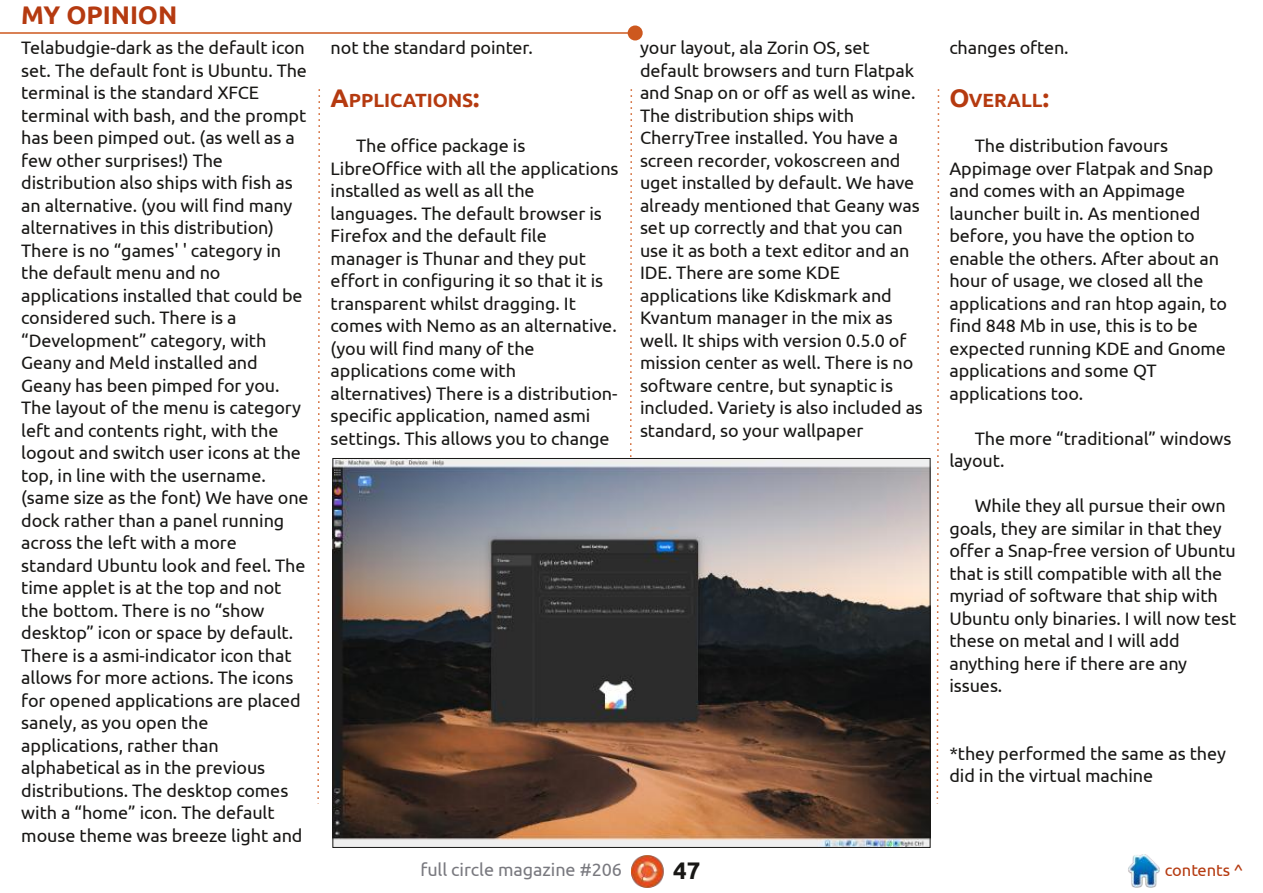
<style>
.page{position:relative;width:1263px;height:893px;background:#fff}
.page>*{position:absolute;margin:0;border:0;box-sizing:border-box;transform-origin:0 0}
.t1{font:700 25.5px "Ubuntu";letter-spacing:-.005em;color:#b53a10}
.t2{font:700 24px "Ubuntu";color:#181715}
.t3{font:700 19.2px "Ubuntu";letter-spacing:-.005em;color:#b53a10}
.t4{font:18px/22.5px "Ubuntu";letter-spacing:-.005em;color:#181715}
.t5{font:18px "Ubuntu";letter-spacing:-.005em;color:#79797f}
.t6{font:16.5px "Ubuntu";letter-spacing:-.005em;color:#b53a10}
.s1{font-size:25.5px}
</style>
<div class="page">
<img style="left:631px;top:855px;width:33px;height:33px">
<img style="left:1128px;top:855px;width:32px;height:32px">
<hr style="left:0;top:32px;width:635px;height:2px;background:#cd581e">
<div style="left:628px;top:25px;width:15px;height:15px;background:#cd581e;border-radius:50%"></div>
<svg style="left:630px;top:89px;width:3px;height:368px"></svg>
<svg style="left:317px;top:89px;width:3px;height:715px"></svg>
<svg style="left:936px;top:89px;width:4px;height:715px"></svg>
<img style="left:335px;top:460px;width:593px;height:385px">
<h1 class="t1" style="left:21px;top:1px;width:158px">MY OPINION</h1>
<p class="t4" style="left:21px;top:36px;width:289px">Telabudgie-dark as the default icon set. The default font is Ubuntu. The terminal is the standard XFCE terminal with bash, and the prompt has been pimped out. (as well as a few other surprises!) The distribution also ships with fish as an alternative. (you will find many alternatives in this distribution)<br>There is no “games' ' category in the default menu and no applications installed that could be considered such. There is a “Development” category, with<br>Geany and Meld installed and<br>Geany has been pimped for you.<br>The layout of the menu is category left and contents right, with the logout and switch user icons at the top, in line with the username. (same size as the font) We have one dock rather than a panel running across the left with a more standard Ubuntu look and feel. The time applet is at the top and not the bottom. There is no “show desktop” icon or space by default.<br>There is a asmi-indicator icon that allows for more actions. The icons for opened applications are placed sanely, as you open the applications, rather than alphabetical as in the previous distributions. The desktop comes with a “home” icon. The default mouse theme was breeze light and</p>
<p class="t4" style="left:331px;top:36px;width:204px">not the standard pointer.</p>
<p class="t3" style="left:331px;top:89px;width:150px"><span class="s1">A</span>PPLICATIONS<span class="s1">:</span></p>
<p class="t4" style="left:331px;top:134px;width:289px;text-indent:26px">The office package is<br>LibreOffice with all the applications installed as well as all the languages. The default browser is<br>Firefox and the default file manager is Thunar and they put effort in configuring it so that it is transparent whilst dragging. It comes with Nemo as an alternative. (you will find many of the applications come with alternatives) There is a distribution&shy;specific application, named asmi settings. This allows you to change</p>
<p class="t4" style="left:640px;top:36px;width:284px">your layout, ala Zorin OS, set default browsers and turn Flatpak and Snap on or off as well as wine.<br>The distribution ships with<br>CherryTree installed. You have a screen recorder, vokoscreen and uget installed by default. We have already mentioned that Geany was set up correctly and that you can use it as both a text editor and an<br>IDE. There are some KDE applications like Kdiskmark and<br>Kvantum manager in the mix as well. It ships with version 0.5.0 of mission center as well. There is no software centre, but synaptic is included. Variety is also included as standard, so your wallpaper</p>
<p class="t4" style="left:949px;top:36px;width:121px">changes often.</p>
<p class="t3" style="left:949px;top:89px;width:101px"><span class="s1">O</span>VERALL<span class="s1">:</span></p>
<p class="t4" style="left:949px;top:134px;width:279px;text-indent:26px">The distribution favours<br>Appimage over Flatpak and Snap and comes with an Appimage launcher built in. As mentioned before, you have the option to enable the others. After about an hour of usage, we closed all the applications and ran htop again, to find 848 Mb in use, this is to be expected running KDE and Gnome applications and some QT applications too.</p>
<p class="t4" style="left:949px;top:427px;width:284px;text-indent:26px">The more “traditional” windows layout.</p>
<p class="t4" style="left:949px;top:494px;width:288px;text-indent:26px">While they all pursue their own goals, they are similar in that they offer a Snap-free version of Ubuntu that is still compatible with all the myriad of software that ship with<br>Ubuntu only binaries. I will now test these on metal and I will add anything here if there are any issues.</p>
<p class="t4" style="left:949px;top:742px;width:278px">*they performed the same as they did in the virtual machine</p>
<p class="t5" style="left:420px;top:859px;width:203px">full circle magazine #206</p>
<h2 class="t2" style="left:673px;top:857px;width:29px">47</h2>
<p class="t6" style="left:1165px;top:860px;width:80px">contents ^</p>
</div>
